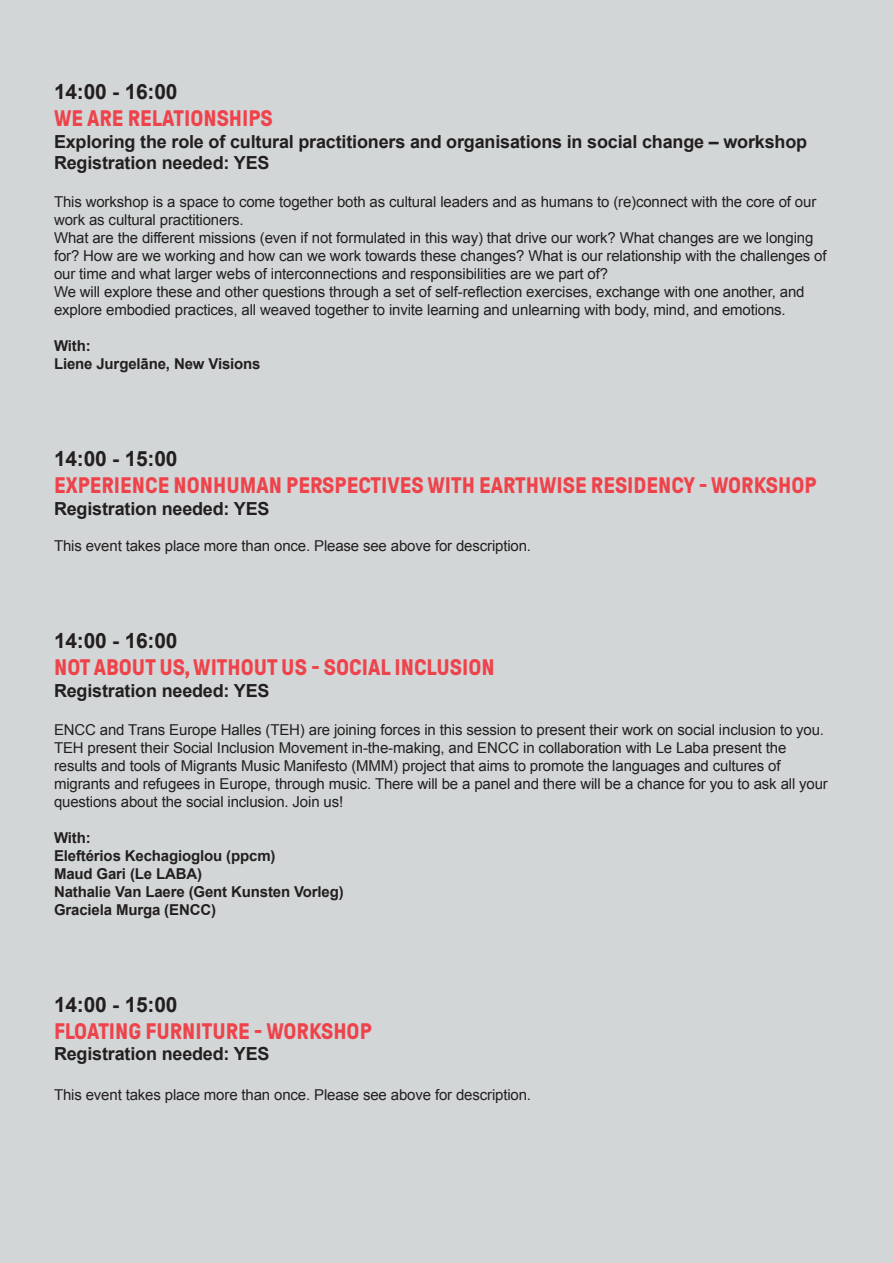
<style>
.page{position:relative;width:893px;height:1263px;background:#d2d6d7}
.page>*{position:absolute;margin:0;border:0;box-sizing:border-box;transform-origin:0 0}
.t1{font:700 22.5px "GT Pressura";color:#ee434b}
.t2{font:700 21px "Arial";letter-spacing:-.01em;color:#231f20}
.t3{font:700 18px/21.6px "Arial";letter-spacing:-.01em;color:#231f20}
.t4{font:15px/18px "Arial";letter-spacing:-.01em;color:#231f20}
.t5{font:700 15px/18px "Arial";letter-spacing:-.01em;color:#231f20}
</style>
<div class="page">
<h2 class="t2" style="left:54px;top:78px;width:125px">14:00 - 16:00</h2>
<h1 class="t1" style="left:54px;top:106px;width:220px">WE ARE RELATIONSHIPS</h1>
<p class="t3" style="left:54px;top:131px;width:755px">Exploring the role of cultural practitioners and organisations in social change – workshop<br>Registration needed: YES</p>
<p class="t4" style="left:54px;top:193px;width:774px">This workshop is a space to come together both as cultural leaders and as humans to (re)connect with the core of our work as cultural practitioners.<br>What are the different missions (even if not formulated in this way) that drive our work? What changes are we longing for? How are we working and how can we work towards these changes? What is our relationship with the challenges of our time and what larger webs of interconnections and responsibilities are we part of?<br>We will explore these and other questions through a set of self-reflection exercises, exchange with one another, and explore embodied practices, all weaved together to invite learning and unlearning with body, mind, and emotions.</p>
<p class="t5" style="left:54px;top:337px;width:208px">With:<br>Liene Jurgelāne, New Visions</p>
<h2 class="t2" style="left:54px;top:445px;width:125px">14:00 - 15:00</h2>
<h1 class="t1" style="left:54px;top:473px;width:764px">EXPERIENCE NONHUMAN PERSPECTIVES WITH EARTHWISE RESIDENCY - WORKSHOP</h1>
<p class="t3" style="left:54px;top:498px;width:217px">Registration needed: YES</p>
<p class="t4" style="left:54px;top:537px;width:479px">This event takes place more than once. Please see above for description.</p>
<h2 class="t2" style="left:54px;top:627px;width:125px">14:00 - 16:00</h2>
<h1 class="t1" style="left:54px;top:655px;width:442px">NOT ABOUT US, WITHOUT US - SOCIAL INCLUSION</h1>
<p class="t3" style="left:54px;top:680px;width:217px">Registration needed: YES</p>
<p class="t4" style="left:54px;top:720px;width:775px">ENCC and Trans Europe Halles (TEH) are joining forces in this session to present their work on social inclusion to you.<br>TEH present their Social Inclusion Movement in-the-making, and ENCC in collaboration with Le Laba present the results and tools of Migrants Music Manifesto (MMM) project that aims to promote the languages and cultures of migrants and refugees in Europe, through music. There will be a panel and there will be a chance for you to ask all your questions about the social inclusion. Join us!</p>
<p class="t5" style="left:54px;top:829px;width:291px">With:<br>Eleftérios Kechagioglou (ppcm)<br>Maud Gari (Le LABA)<br>Nathalie Van Laere (Gent Kunsten Vorleg)<br>Graciela Murga (ENCC)</p>
<h2 class="t2" style="left:54px;top:990px;width:125px">14:00 - 15:00</h2>
<h1 class="t1" style="left:54px;top:1019px;width:319px">FLOATING FURNITURE - WORKSHOP</h1>
<p class="t3" style="left:54px;top:1044px;width:217px">Registration needed: YES</p>
<p class="t4" style="left:54px;top:1086px;width:479px">This event takes place more than once. Please see above for description.</p>
</div>
